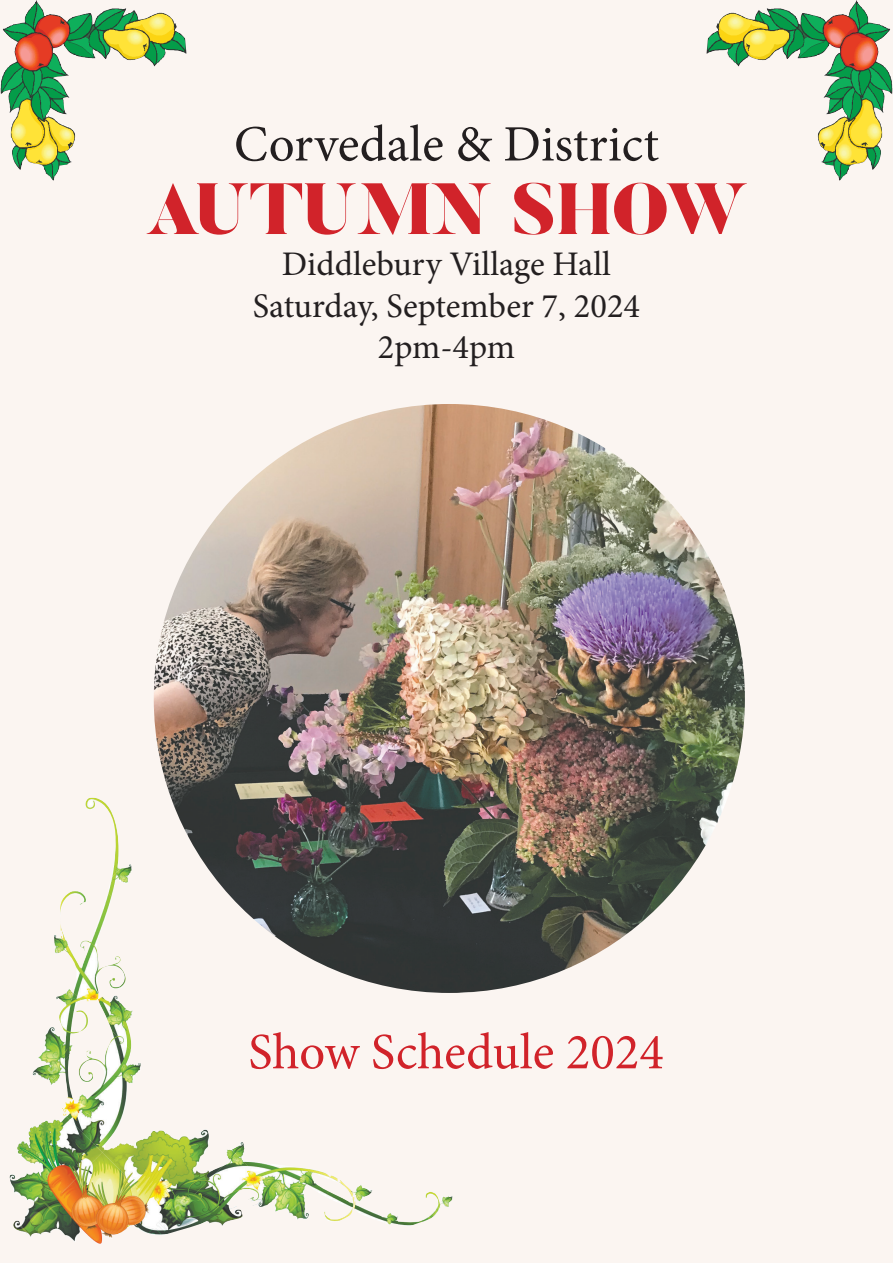
<style>
.page{position:relative;width:893px;height:1263px;background:#fbf5f1}
.page>*{position:absolute;margin:0;border:0;box-sizing:border-box;transform-origin:0 0}
.t1{font:900 72px "Butler";color:#d1232a}
.t2{font:51px "Minion Pro";letter-spacing:.005em;color:#231f20}
.t3{font:51px "Minion Pro";color:#d1232a}
.t4{font:34.5px/41.4px "Minion Pro";color:#231f20;text-align:center}
</style>
<div class="page">
<img style="left:9px;top:798px;width:234px;height:446px">
<img style="left:154px;top:404px;width:591px;height:589px">
<img style="left:0;top:0;width:146px;height:180px">
<img style="left:706px;top:2px;width:150px;height:144px">
<h2 class="t2" style="left:234px;top:110px;width:427px">Corvedale &amp; District</h2>
<h1 class="t1" style="left:145px;top:163px;width:604px">AUTUMN SHOW</h1>
<p class="t4" style="left:253px;top:244px;width:389px">Diddlebury Village Hall<br>Saturday, September 7, 2024<br>2pm-4pm</p>
<h2 class="t3" style="left:248px;top:1018px;width:417px">Show Schedule 2024</h2>
</div>
